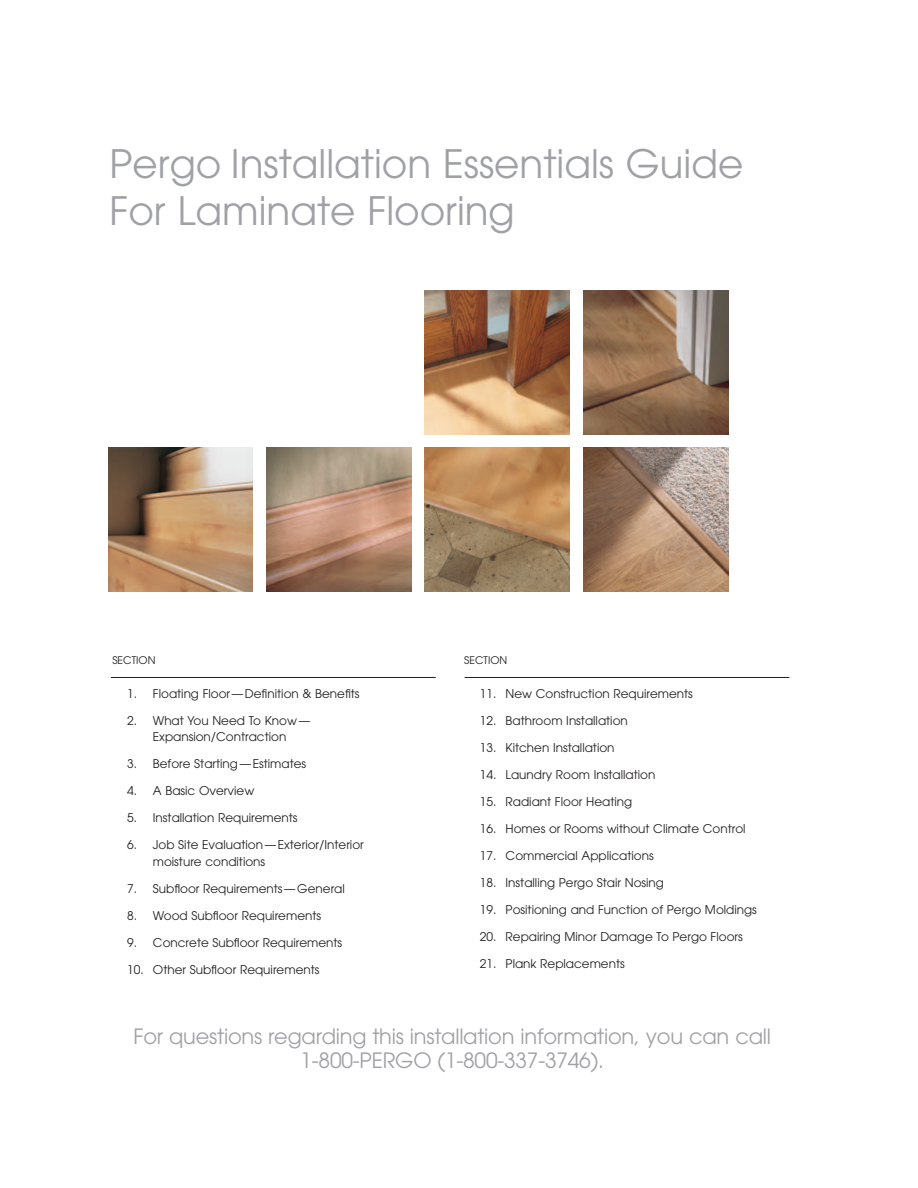
<style>
.page{position:relative;width:918px;height:1188px;background:#fff}
.page>*{position:absolute;margin:0;border:0;box-sizing:border-box;transform-origin:0 0}
.t1{font:39px/46.8px "Avant Garde LT";color:#a0a1a5}
.t2{font:21px/24px "Avant Garde LT";letter-spacing:-.01em;color:#a0a1a5;text-align:center}
.t3{font:12px/16.5px "Avant Garde LT";color:#231f20;text-align:center}
.t4{font:10.5px "Avant Garde LT";color:#231f20}
</style>
<div class="page">
<hr style="left:111px;top:677px;width:325px;height:1px;background:#231f20">
<hr style="left:465px;top:677px;width:324px;height:1px;background:#231f20">
<img style="left:108px;top:447px;width:145px;height:145px">
<img style="left:267px;top:447px;width:144px;height:145px">
<img style="left:425px;top:290px;width:144px;height:145px">
<img style="left:584px;top:447px;width:144px;height:145px">
<img style="left:584px;top:290px;width:144px;height:145px">
<img style="left:425px;top:447px;width:145px;height:145px">
<h1 class="t1" style="left:110px;top:143px;width:635px">Pergo Installation Essentials Guide<br>For Laminate Flooring</h1>
<p class="t4" style="left:112px;top:656px;width:45px">SECTION</p>
<p class="t4" style="left:464px;top:656px;width:45px">SECTION</p>
<p class="t3" style="left:127px;top:686px;width:234px">1. Floating Floor—Definition &amp; Benefits</p>
<p class="t3" style="left:127px;top:713px;width:185px">2. What You Need To Know—<br>Expansion/Contraction</p>
<p class="t3" style="left:127px;top:756px;width:180px">3. Before Starting—Estimates</p>
<p class="t3" style="left:127px;top:783px;width:129px">4. A Basic Overview</p>
<p class="t3" style="left:127px;top:810px;width:172px">5. Installation Requirements</p>
<p class="t3" style="left:153px;top:837px;width:213px;text-align:left;text-indent:-26px">6. Job Site Evaluation—Exterior/Interior moisture conditions</p>
<p class="t3" style="left:127px;top:881px;width:219px">7. Subfloor Requirements—General</p>
<p class="t3" style="left:127px;top:908px;width:195px">8. Wood Subfloor Requirements</p>
<p class="t3" style="left:127px;top:935px;width:216px">9. Concrete Subfloor Requirements</p>
<p class="t3" style="left:127px;top:962px;width:194px">10. Other Subfloor Requirements</p>
<p class="t3" style="left:480px;top:686px;width:214px">11. New Construction Requirements</p>
<p class="t3" style="left:480px;top:713px;width:149px">12. Bathroom Installation</p>
<p class="t3" style="left:480px;top:740px;width:136px">13. Kitchen Installation</p>
<p class="t3" style="left:480px;top:767px;width:177px">14. Laundry Room Installation</p>
<p class="t3" style="left:480px;top:794px;width:154px">15. Radiant Floor Heating</p>
<p class="t3" style="left:480px;top:821px;width:267px">16. Homes or Rooms without Climate Control</p>
<p class="t3" style="left:480px;top:848px;width:175px">17. Commercial Applications</p>
<p class="t3" style="left:480px;top:875px;width:186px">18. Installing Pergo Stair Nosing</p>
<p class="t3" style="left:480px;top:902px;width:278px">19. Positioning and Function of Pergo Moldings</p>
<p class="t3" style="left:480px;top:929px;width:264px">20. Repairing Minor Damage To Pergo Floors</p>
<p class="t3" style="left:480px;top:956px;width:146px">21. Plank Replacements</p>
<h2 class="t2" style="left:133px;top:1025px;width:639px">For questions regarding this installation information, you can call<br>1-800-PERGO (1-800-337-3746).</h2>
</div>
